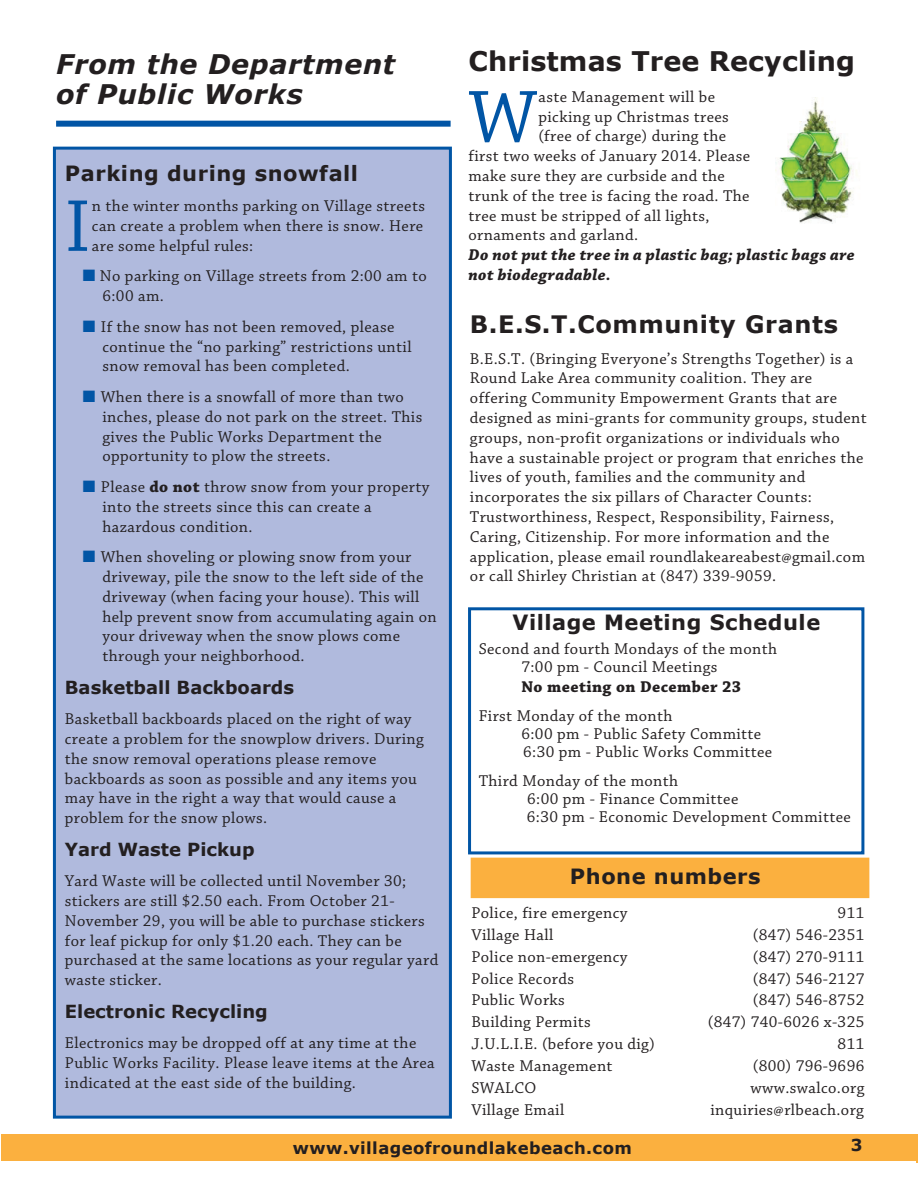
<style>
.page{position:relative;width:918px;height:1188px;background:#fff}
.page>*{position:absolute;margin:0;border:0;box-sizing:border-box;transform-origin:0 0}
.Big_Cap{font:77.4px "Chaparral Pro";color:#0155a5}
.From_the{font:italic 700 27px/30px "Verdana";letter-spacing:.025em;color:#231f20}
.Subhead_14{font:700 27px "Verdana";letter-spacing:.005em;color:#231f20}
.Subhead_14-2{font:700 24px "Verdana";letter-spacing:.025em;color:#231f20}
.Subhead_14-3{font:700 21px "Verdana";letter-spacing:.025em;color:#231f20}
.Phone_numbers{font:700 21px "Verdana";letter-spacing:.025em;color:#231f20}
.subhead_12{font:700 18px "Verdana";color:#231f20}
.body{font:16.5px/19.8px "Chaparral Pro";letter-spacing:.025em;color:#231f20}
.Hanging_indent{font:16.5px/19.8px "Chaparral Pro";letter-spacing:.025em;color:#231f20}
.Big_Cap-2{font:16.5px/19.8px "Chaparral Pro";letter-spacing:.025em;color:#231f20;text-align:justify}
.Phone_numbers-2{font:16.5px "Chaparral Pro";letter-spacing:.025em;color:#231f20}
.Big_Cap-3{font:italic 700 16.5px "Chaparral Pro";letter-spacing:.025em;color:#231f20}
.Officials{font:700 16.5px "Verdana";letter-spacing:.025em;color:#231f20}
.body-2{font:700 16.5px "Chaparral Pro";letter-spacing:.025em;color:#231f20}
.s1{color:#0155a5}
.s2{font-weight:700}
</style>
<div class="page">
<div style="left:2px;top:1134px;width:916px;height:27px;background:#fbb03f"></div>
<div style="left:471px;top:858px;width:398px;height:40px;background:#fbb03f"></div>
<div style="left:54px;top:148px;width:396px;height:969px;background:#b0badd"></div>
<div style="left:53px;top:147px;width:399px;height:972px;border:3px solid #0155a5"></div>
<div style="left:56px;top:121px;width:395px;height:6px;background:#0155a5"></div>
<div style="left:468px;top:607px;width:396px;height:247px;border:3px solid #0155a5"></div>
<img style="left:775px;top:97px;width:82px;height:127px">
<hr style="left:916px;top:1138px;width:2px;height:24px;background:#fbb03f">
<p class="From_the" style="left:56px;top:50px;width:341px">From the Department of Public Works</p>
<p class="Subhead_14-3" style="left:65px;top:159px;width:295px">Parking during snowfall</p>
<p class="Big_Cap" style="left:65px;top:184px;width:27px">I</p>
<p class="Big_Cap-2" style="left:92px;top:197px;width:335px">n the winter months parking on Village streets can create a problem when there is snow. Here are some helpful rules:</p>
<p class="Hanging_indent" style="left:102px;top:267px;width:326px;text-indent:-19px"><span class="s1">■</span> No parking on Village streets from 2:00 am to<br>6:00 am.</p>
<p class="Hanging_indent" style="left:102px;top:317px;width:311px;text-indent:-19px"><span class="s1">■</span> If the snow has not been removed, please continue the “no parking” restrictions until snow removal has been completed.</p>
<p class="Hanging_indent" style="left:102px;top:388px;width:321px;text-indent:-19px"><span class="s1">■</span> When there is a snowfall of more than two inches, please do not park on the street. This gives the Public Works Department the opportunity to plow the streets.</p>
<p class="Hanging_indent" style="left:102px;top:478px;width:328px;text-indent:-19px"><span class="s1">■</span> Please <span class="s2">do not</span> throw snow from your property into the streets since this can create a hazardous condition.</p>
<p class="Hanging_indent" style="left:102px;top:548px;width:336px;text-indent:-19px"><span class="s1">■</span> When shoveling or plowing snow from your driveway, pile the snow to the left side of the driveway (when facing your house). This will help prevent snow from accumulating again on your driveway when the snow plows come through your neighborhood.</p>
<p class="subhead_12" style="left:65px;top:675px;width:231px">Basketball Backboards</p>
<p class="body" style="left:65px;top:710px;width:360px">Basketball backboards placed on the right of way create a problem for the snowplow drivers. During the snow removal operations please remove backboards as soon as possible and any items you may have in the right a way that would cause a problem for the snow plows.</p>
<p class="subhead_12" style="left:65px;top:837px;width:191px">Yard Waste Pickup</p>
<p class="body" style="left:65px;top:872px;width:375px">Yard Waste will be collected until November 30; stickers are still $2.50 each. From October 21- November 29, you will be able to purchase stickers for leaf pickup for only $1.20 each. They can be purchased at the same locations as your regular yard waste sticker.</p>
<p class="subhead_12" style="left:65px;top:999px;width:204px">Electronic Recycling</p>
<p class="body" style="left:65px;top:1034px;width:371px">Electronics may be dropped off at any time at the<br>Public Works Facility. Please leave items at the Area indicated at the east side of the building.</p>
<p class="Subhead_14" style="left:468px;top:44px;width:388px">Christmas Tree Recycling</p>
<p class="Big_Cap" style="left:468px;top:74px;width:70px">W</p>
<p class="Big_Cap-2" style="left:538px;top:87px;width:178px">aste Management will be</p>
<p class="Big_Cap-2" style="left:538px;top:107px;width:192px">picking up Christmas trees</p>
<p class="Big_Cap-2" style="left:538px;top:127px;width:189px">(free of charge) during the</p>
<p class="Big_Cap-2" style="left:468px;top:147px;width:283px">first two weeks of January 2014. Please</p>
<p class="Big_Cap-2" style="left:468px;top:167px;width:258px">make sure they are curbside and the</p>
<p class="Big_Cap-2" style="left:468px;top:186px;width:283px">trunk of the tree is facing the road. The</p>
<p class="Big_Cap-2" style="left:468px;top:206px;width:243px">tree must be stripped of all lights,</p>
<p class="Big_Cap-2" style="left:468px;top:226px;width:171px">ornaments and garland.</p>
<p class="Big_Cap-3" style="left:468px;top:245px;width:388px">Do not put the tree in a plastic bag; plastic bags are</p>
<p class="Big_Cap-3" style="left:468px;top:265px;width:144px">not biodegradable.</p>
<p class="Subhead_14-2" style="left:470px;top:309px;width:370px">B.E.S.T.Community Grants</p>
<p class="body" style="left:470px;top:349px;width:398px">B.E.S.T. (Bringing Everyone’s Strengths Together) is a Round Lake Area community coalition. They are offering Community Empowerment Grants that are designed as mini-grants for community groups, student groups, non-profit organizations or individuals who have a sustainable project or program that enriches the lives of youth, families and the community and incorporates the six pillars of Character Counts:<br>Trustworthiness, Respect, Responsibility, Fairness, Caring, Citizenship. For more information and the application, please email roundlakeareabest@gmail.com or call Shirley Christian at (847) 339-9059.</p>
<p class="Subhead_14-3" style="left:513px;top:609px;width:309px">Village Meeting Schedule</p>
<p class="body" style="left:521px;top:641px;width:257px;line-height:18px;text-indent:-43px">Second and fourth Mondays of the month<br>7:00 pm - Council Meetings</p>
<p class="body-2" style="left:521px;top:677px;width:221px">No meeting on December 23</p>
<p class="body" style="left:521px;top:708px;width:252px;line-height:18px;text-indent:-43px">First Monday of the month<br>6:00 pm - Public Safety Committe<br>6:30 pm - Public Works Committee</p>
<p class="body" style="left:527px;top:772px;width:325px;line-height:18px;text-indent:-48px">Third Monday of the month<br>6:00 pm - Finance Committee<br>6:30 pm - Economic Development Committee</p>
<p class="Phone_numbers" style="left:570px;top:863px;width:192px">Phone numbers</p>
<p class="Phone_numbers-2" style="left:471px;top:903px;width:158px">Police, fire emergency</p>
<p class="Phone_numbers-2" style="left:838px;top:903px;width:28px">911</p>
<p class="Phone_numbers-2" style="left:471px;top:925px;width:83px">Village Hall</p>
<p class="Phone_numbers-2" style="left:753px;top:925px;width:113px">(847) 546-2351</p>
<p class="Phone_numbers-2" style="left:471px;top:947px;width:158px">Police non-emergency</p>
<p class="Phone_numbers-2" style="left:753px;top:947px;width:113px">(847) 270-9111</p>
<p class="Phone_numbers-2" style="left:471px;top:969px;width:104px">Police Records</p>
<p class="Phone_numbers-2" style="left:753px;top:969px;width:113px">(847) 546-2127</p>
<p class="Phone_numbers-2" style="left:471px;top:991px;width:95px">Public Works</p>
<p class="Phone_numbers-2" style="left:753px;top:991px;width:113px">(847) 546-8752</p>
<p class="Phone_numbers-2" style="left:471px;top:1013px;width:121px">Building Permits</p>
<p class="Phone_numbers-2" style="left:708px;top:1013px;width:158px">(847) 740-6026 x-325</p>
<p class="Phone_numbers-2" style="left:471px;top:1035px;width:185px">J.U.L.I.E. (before you dig)</p>
<p class="Phone_numbers-2" style="left:838px;top:1035px;width:28px">811</p>
<p class="Phone_numbers-2" style="left:471px;top:1057px;width:143px">Waste Management</p>
<p class="Phone_numbers-2" style="left:753px;top:1057px;width:113px">(800) 796-9696</p>
<p class="Phone_numbers-2" style="left:471px;top:1079px;width:66px">SWALCO</p>
<p class="Phone_numbers-2" style="left:751px;top:1079px;width:115px">www.swalco.org</p>
<p class="Phone_numbers-2" style="left:471px;top:1101px;width:94px">Village Email</p>
<p class="Phone_numbers-2" style="left:710px;top:1101px;width:155px">inquiries@rlbeach.org</p>
<p class="Officials" style="left:293px;top:1137px;width:340px">www.villageofroundlakebeach.com</p>
<p class="Officials" style="left:851px;top:1134px;width:13px">3</p>
</div>
